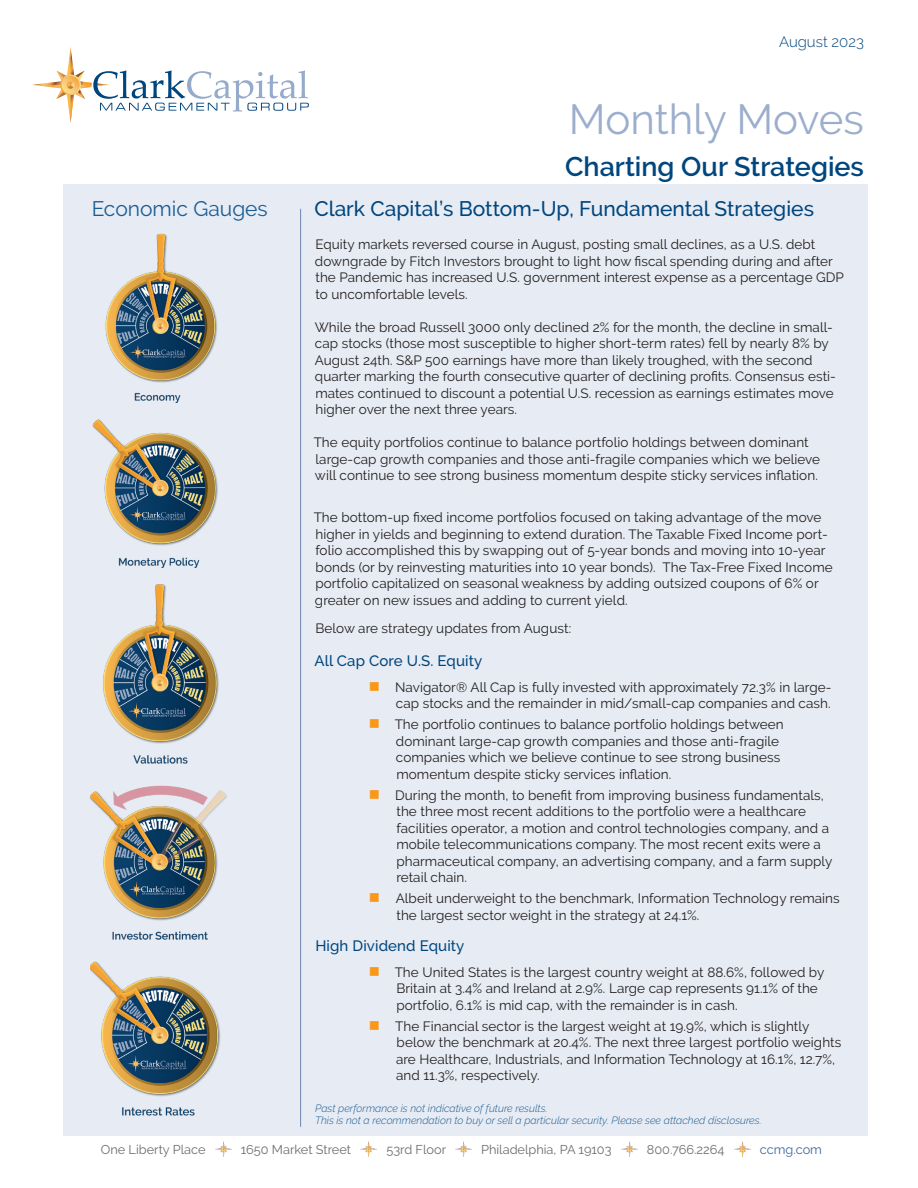
<style>
.page{position:relative;width:918px;height:1188px;background:#fff}
.page>*{position:absolute;margin:0;border:0;box-sizing:border-box;transform-origin:0 0}
.t1{font:42px "Raleway";letter-spacing:-.005em;color:#9caecd}
.t2{font:600 27px "Raleway";color:#00467e}
.New___Subhead{font:500 21px "Raleway";color:#00467e}
.t3{font:21px "Raleway";color:#1a5d93}
.New___Body_Text{font:500 15px "Raleway";letter-spacing:.01em;color:#00467e}
.Product_Names{font:500 15px "Raleway";letter-spacing:.01em;color:#00467e}
.t4{font:300 15px "Raleway";color:#00467e}
.New___Subhead-2{font:13.5px/16.5px "Raleway";letter-spacing:.005em;color:#231f20}
.New___Body_Text-2{font:13.5px "Raleway";letter-spacing:.005em;color:#231f20}
.t5{font:12.75px "Raleway";color:#6c6d70}
.t6{font:12.75px "Raleway";color:#3c6a9d}
.t7{font:italic 300 10.5px/12.6px "Raleway";color:#1a5d93}
</style>
<div class="page">
<div style="left:63px;top:184px;width:804px;height:952px;background:#e7ebf3"></div>
<svg style="left:32px;top:47px;width:277px;height:76px"></svg>
<img style="left:215px;top:1141px;width:16px;height:16px">
<img style="left:361px;top:1141px;width:16px;height:16px">
<img style="left:456px;top:1141px;width:15px;height:16px">
<img style="left:621px;top:1141px;width:16px;height:16px">
<img style="left:734px;top:1141px;width:16px;height:16px">
<hr style="left:300px;top:209px;width:1px;height:918px;background:#6b89b4">
<img style="left:105px;top:233px;width:112px;height:169px">
<img style="left:103px;top:584px;width:116px;height:180px">
<img style="left:92px;top:419px;width:126px;height:148px">
<img style="left:90px;top:785px;width:137px;height:149px">
<img style="left:90px;top:934px;width:131px;height:182px">
<p class="t4" style="left:779px;top:33px;width:86px">August 2023</p>
<h1 class="t1" style="left:569px;top:95px;width:297px">Monthly Moves</h1>
<h2 class="t2" style="left:565px;top:151px;width:300px">Charting Our Strategies</h2>
<h3 class="t3" style="left:92px;top:197px;width:178px">Economic Gauges</h3>
<p class="New___Subhead" style="left:314px;top:197px;width:501px">Clark Capital’s Bottom-Up, Fundamental Strategies</p>
<p class="New___Subhead-2" style="left:315px;top:236px;width:531px">Equity markets reversed course in August, posting small declines, as a U.S. debt downgrade by Fitch Investors brought to light how fiscal spending during and after the Pandemic has increased U.S. government interest expense as a percentage GDP to uncomfortable levels.</p>
<p class="New___Subhead-2" style="left:315px;top:319px;width:523px">While the broad Russell 3000 only declined 2% for the month, the decline in small&shy;cap stocks (those most susceptible to higher short-term rates) fell by nearly 8% by August 24th. S&amp;P 500 earnings have more than likely troughed, with the second quarter marking the fourth consecutive quarter of declining profits. Consensus esti&shy;mates continued to discount a potential U.S. recession as earnings estimates move higher over the next three years.</p>
<p class="New___Subhead-2" style="left:314px;top:434px;width:508px">The equity portfolios continue to balance portfolio holdings between dominant large-cap growth companies and those anti-fragile companies which we believe will continue to see strong business momentum despite sticky services inflation.</p>
<p class="New___Subhead-2" style="left:314px;top:509px;width:521px">The bottom-up fixed income portfolios focused on taking advantage of the move higher in yields and beginning to extend duration. The Taxable Fixed Income port&shy;folio accomplished this by swapping out of 5-year bonds and moving into 10-year bonds (or by reinvesting maturities into 10 year bonds). The Tax-Free Fixed Income portfolio capitalized on seasonal weakness by adding outsized coupons of 6% or greater on new issues and adding to current yield.</p>
<p class="New___Body_Text-2" style="left:315px;top:621px;width:257px">Below are strategy updates from August:</p>
<p class="New___Body_Text" style="left:314px;top:652px;width:169px">All Cap Core U.S. Equity</p>
<p class="New___Subhead-2" style="left:395px;top:679px;width:438px">Navigator® All Cap is fully invested with approximately 72.3% in large&shy;cap stocks and the remainder in mid/small-cap companies and cash.</p>
<p class="New___Subhead-2" style="left:395px;top:716px;width:391px">The portfolio continues to balance portfolio holdings between dominant large-cap growth companies and those anti-fragile companies which we believe continue to see strong business momentum despite sticky services inflation.</p>
<p class="New___Subhead-2" style="left:395px;top:787px;width:439px">During the month, to benefit from improving business fundamentals, the three most recent additions to the portfolio were a healthcare facilities operator, a motion and control technologies company, and a mobile telecommunications company. The most recent exits were a pharmaceutical company, an advertising company, and a farm supply retail chain.</p>
<p class="New___Subhead-2" style="left:396px;top:890px;width:446px">Albeit underweight to the benchmark, Information Technology remains the largest sector weight in the strategy at 24.1%.</p>
<p class="Product_Names" style="left:315px;top:937px;width:151px">High Dividend Equity</p>
<p class="New___Subhead-2" style="left:395px;top:964px;width:431px">The United States is the largest country weight at 88.6%, followed by<br>Britain at 3.4% and Ireland at 2.9%. Large cap represents 91.1% of the portfolio, 6.1% is mid cap, with the remainder is in cash.</p>
<p class="New___Subhead-2" style="left:395px;top:1018px;width:448px">The Financial sector is the largest weight at 19.9%, which is slightly below the benchmark at 20.4%. The next three largest portfolio weights are Healthcare, Industrials, and Information Technology at 16.1%, 12.7%, and 11.3%, respectively.</p>
<p class="t7" style="left:315px;top:1102px;width:448px">Past performance is not indicative of future results.<br>This is not a recommendation to buy or sell a particular security. Please see attached disclosures.</p>
<p class="t5" style="left:101px;top:1142px;width:106px">One Liberty Place</p>
<p class="t5" style="left:241px;top:1142px;width:112px">1650 Market Street</p>
<p class="t5" style="left:386px;top:1142px;width:61px">53rd Floor</p>
<p class="t5" style="left:481px;top:1142px;width:132px">Philadelphia, PA 19103</p>
<p class="t5" style="left:647px;top:1142px;width:79px">800.766.2264</p>
<p class="t6" style="left:760px;top:1142px;width:64px">ccmg.com</p>
</div>
